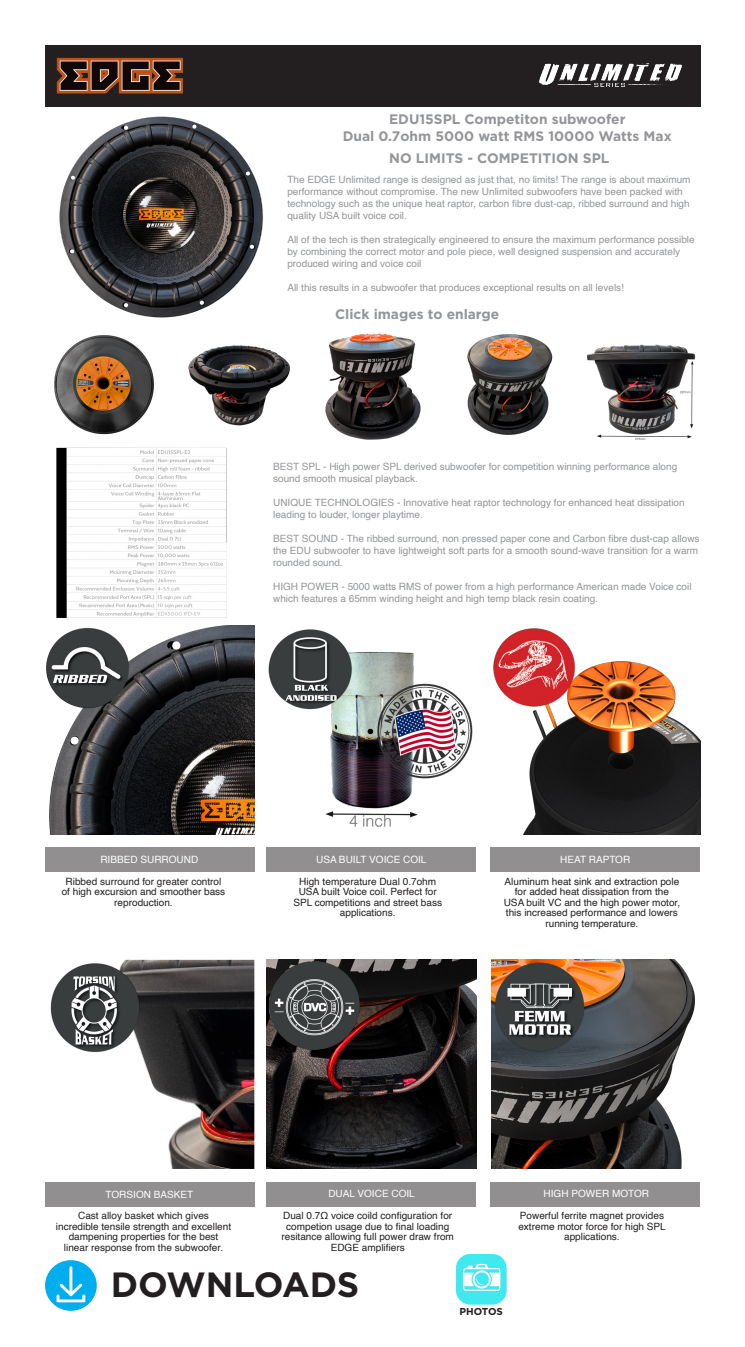
<style>
.page{position:relative;width:745px;height:1347px;background:#fff}
.page>*{position:absolute;margin:0;border:0;box-sizing:border-box;transform-origin:0 0}
.t1{font:700 35px "Gotham";letter-spacing:-.005em;color:#231f20}
.t2{font:700 13.75px "Gotham";color:#939598}
.t3{font:10px/12px "Helvetica";color:#939598}
.t4{font:10px/10.5px "Helvetica";color:#231f20;text-align:center}
.t5{font:10px "Helvetica";color:#fff}
.t6{font:700 10px "Gotham";letter-spacing:-.005em;color:#231f20}
</style>
<div class="page">
<img style="left:46px;top:106px;width:223px;height:212px">
<div style="left:45px;top:847px;width:209px;height:25px;background:#918f8f"></div>
<div style="left:45px;top:1181px;width:209px;height:25px;background:#918f8f"></div>
<div style="left:266px;top:847px;width:210px;height:25px;background:#918f8f"></div>
<div style="left:266px;top:1181px;width:210px;height:25px;background:#918f8f"></div>
<div style="left:490px;top:847px;width:209px;height:25px;background:#918f8f"></div>
<div style="left:490px;top:1181px;width:209px;height:25px;background:#918f8f"></div>
<svg style="left:45px;top:1260px;width:52px;height:50px"></svg>
<div style="left:455px;top:1253px;width:51px;height:51px;background:#40e8f0;border-radius:14px"></div>
<svg style="left:463px;top:1263px;width:37px;height:27px"></svg>
<img style="left:49px;top:625px;width:205px;height:209px">
<img style="left:142px;top:959px;width:112px;height:209px">
<img style="left:325px;top:652px;width:148px;height:175px">
<img style="left:266px;top:959px;width:210px;height:209px">
<img style="left:523px;top:661px;width:177px;height:173px">
<img style="left:491px;top:959px;width:204px;height:209px">
<img style="left:54px;top:335px;width:100px;height:100px">
<img style="left:188px;top:345px;width:102px;height:81px">
<img style="left:325px;top:333px;width:96px;height:107px">
<img style="left:467px;top:334px;width:86px;height:101px">
<img style="left:587px;top:344px;width:109px;height:96px">
<div style="left:45px;top:45px;width:654px;height:61px;background:#231f20"></div>
<img style="left:56px;top:57px;width:127px;height:37px">
<img style="left:539px;top:63px;width:143px;height:24px">
<img style="left:46px;top:625px;width:90px;height:93px">
<img style="left:268px;top:629px;width:91px;height:89px">
<img style="left:493px;top:628px;width:91px;height:90px">
<img style="left:50px;top:959px;width:97px;height:98px">
<img style="left:266px;top:959px;width:101px;height:98px">
<img style="left:491px;top:959px;width:97px;height:97px">
<img style="left:56px;top:447px;width:171px;height:171px">
<p class="t2" style="left:389px;top:110px;width:238px">EDU15SPL Competiton subwoofer</p>
<p class="t2" style="left:342px;top:127px;width:330px">Dual 0.7ohm 5000 watt RMS 10000 Watts Max</p>
<p class="t2" style="left:389px;top:149px;width:221px">NO LIMITS - COMPETITION SPL</p>
<p class="t3" style="left:287px;top:174px;width:404px">The EDGE Unlimited range is designed as just that, no limits! The range is about maximum performance without compromise. The new Unlimited subwoofers have been packed with technology such as the unique heat raptor, carbon fibre dust-cap, ribbed surround and high quality USA built voice coil.</p>
<p class="t3" style="left:287px;top:234px;width:408px">All of the tech is then strategically engineered to ensure the maximum performance possible by combining the correct motor and pole piece, well designed suspension and accurately produced wiring and voice coil</p>
<p class="t3" style="left:287px;top:282px;width:338px">All this results in a subwoofer that produces exceptional results on all levels!</p>
<p class="t2" style="left:335px;top:305px;width:166px">Click images to enlarge</p>
<p class="t3" style="left:273px;top:461px;width:405px">BEST SPL - High power SPL derived subwoofer for competition winning performance along sound smooth musical playback.</p>
<p class="t3" style="left:273px;top:497px;width:413px">UNIQUE TECHNOLOGIES - Innovative heat raptor technology for enhanced heat dissipation leading to louder, longer playtime.</p>
<p class="t3" style="left:273px;top:533px;width:427px">BEST SOUND - The ribbed surround, non pressed paper cone and Carbon fibre dust-cap allows the EDU subwoofer to have lightweight soft parts for a smooth sound-wave transition for a warm rounded sound.</p>
<p class="t3" style="left:273px;top:581px;width:419px">HIGH POWER - 5000 watts RMS of power from a high performance American made Voice coil which features a 65mm winding height and high temp black resin coating.</p>
<p class="t5" style="left:100px;top:852px;width:99px">RIBBED SURROUND</p>
<p class="t4" style="left:62px;top:876px;width:165px">Ribbed surround for greater control of high excursion and smoother bass reproduction.</p>
<p class="t5" style="left:316px;top:851px;width:112px">USA BUILT VOICE COIL</p>
<p class="t4" style="left:293px;top:876px;width:150px">High temperature Dual 0.7ohm<br>USA built Voice coil. Perfect for<br>SPL competitions and street bass applications.</p>
<p class="t5" style="left:560px;top:851px;width:72px">HEAT RAPTOR</p>
<p class="t4" style="left:503px;top:876px;width:178px">Aluminum heat sink and extraction pole for added heat dissipation from the USA built VC and the high power motor, this increased performance and lowers running temperature.</p>
<p class="t5" style="left:105px;top:1186px;width:89px">TORSION BASKET</p>
<p class="t4" style="left:56px;top:1210px;width:177px">Cast alloy basket which gives incredible tensile strength and excellent dampening properties for the best linear response from the subwoofer.</p>
<p class="t5" style="left:328px;top:1186px;width:88px">DUAL VOICE COIL</p>
<p class="t4" style="left:281px;top:1210px;width:174px">Dual 0.7Ω voice coild configuration for competion usage due to final loading resitance allowing full power draw from EDGE amplifiers</p>
<p class="t5" style="left:543px;top:1186px;width:107px">HIGH POWER MOTOR</p>
<p class="t4" style="left:518px;top:1210px;width:149px">Powerful ferrite magnet provides extreme motor force for high SPL applications.</p>
<p class="t1" style="left:111px;top:1261px;width:250px">DOWNLOADS</p>
<p class="t6" style="left:459px;top:1304px;width:45px">PHOTOS</p>
</div>
